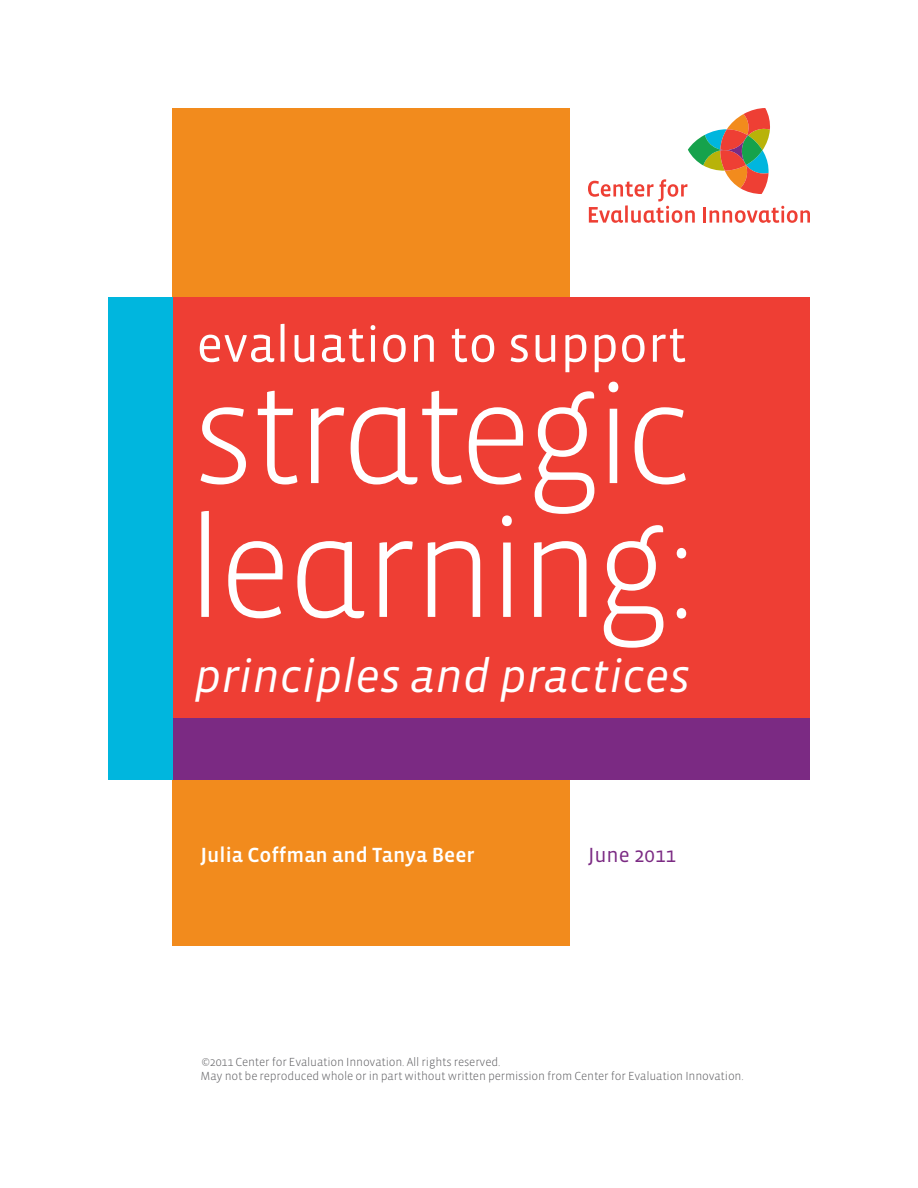
<style>
.page{position:relative;width:918px;height:1188px;background:#fff}
.page>*{position:absolute;margin:0;border:0;box-sizing:border-box;transform-origin:0 0}
.t1{font:300 142.5px "Vista Sans Alt";letter-spacing:-.05em;color:#fff}
.t2{font:51px "Vista Sans";color:#fff}
.t3{font:italic 47.25px "Vista Sans";color:#fff}
.t4{font:21px "Vista Sans Med";color:#fff}
.t5{font:21px "Vista Sans";color:#7b2a83}
.t6{font:300 12px/13.5px "Vista Sans";letter-spacing:-.015em;color:#636366}
</style>
<div class="page">
<div style="left:172px;top:108px;width:398px;height:192px;background:#f28b1d"></div>
<div style="left:172px;top:778px;width:398px;height:168px;background:#f28b1d"></div>
<div style="left:163px;top:717px;width:647px;height:63px;background:#7b2a83"></div>
<div style="left:170px;top:297px;width:640px;height:420px;background:#ee3e34"></div>
<svg style="left:588px;top:108px;width:222px;height:115px"></svg>
<div style="left:108px;top:297px;width:64px;height:483px;background:#00b6de"></div>
<h2 class="t2" style="left:196px;top:319px;width:492px">evaluation to support</h2>
<h1 class="t1" style="left:192px;top:363px;width:502px">strategic</h1>
<h1 class="t1" style="left:186px;top:496px;width:511px">learning:</h1>
<h3 class="t3" style="left:195px;top:652px;width:497px">principles and practices</h3>
<h3 class="t4" style="left:201px;top:844px;width:276px">Julia Coffman and Tanya Beer</h3>
<h3 class="t5" style="left:588px;top:844px;width:90px">June 2011</h3>
<p class="t6" style="left:201px;top:1056px;width:545px">©2011 Center for Evaluation Innovation. All rights reserved.<br>May not be reproduced whole or in part without written permission from Center for Evaluation Innovation.</p>
</div>
